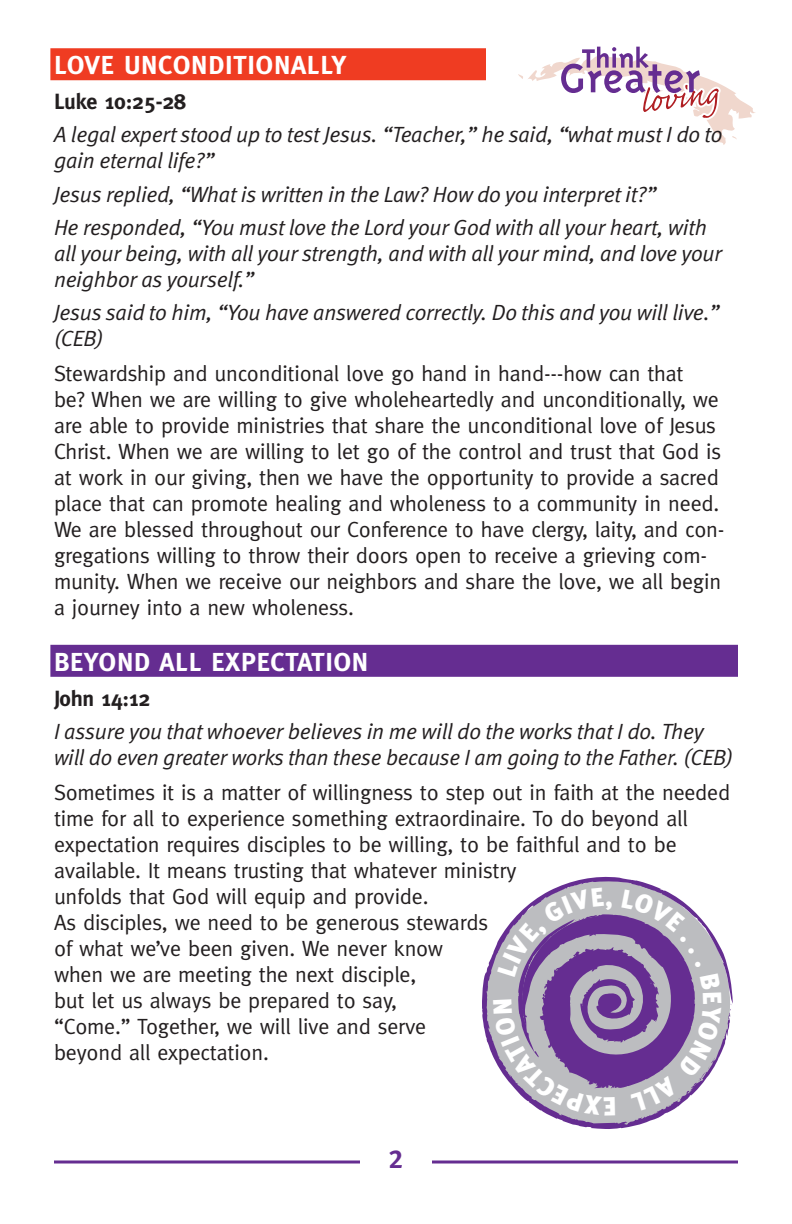
<style>
.page{position:relative;width:792px;height:1224px;background:#fff}
.page>*{position:absolute;margin:0;border:0;box-sizing:border-box;transform-origin:0 0}
.t1{font:700 26px "Meta";letter-spacing:.03em;color:#fff}
.t2{font:26px "Meta Plus Bold Caps";color:#652d91}
.t3{font:22px/26px "Meta";letter-spacing:-.01em;color:#231f20}
.t4{font:italic 22px/26px "Meta Normal";letter-spacing:-.01em;color:#231f20}
.t5{font:700 22px "Meta";letter-spacing:-.01em;color:#231f20}
</style>
<div class="page">
<svg style="left:54px;top:1160px;width:684px;height:4px;background:#8b61ac"></svg>
<div style="left:360px;top:1148px;width:72px;height:36px;background:#fff"></div>
<svg style="left:482px;top:876px;width:251px;height:253px"></svg>
<svg style="left:518px;top:47px;width:237px;height:98px"></svg>
<div style="left:50px;top:48px;width:436px;height:32px;background:#ef3c22"></div>
<div style="left:50px;top:645px;width:688px;height:32px;background:#652d91"></div>
<svg style="left:490px;top:888px;width:242px;height:228px;background:#a998ba"></svg>
<p class="t1" style="left:54px;top:50px;width:294px">LOVE UNCONDITIONALLY</p>
<p class="t5" style="left:54px;top:89px;width:133px">LUKE 10:25-28</p>
<p class="t4" style="left:54px;top:121px;width:670px">A legal expert stood up to test Jesus. “Teacher,” he said, “what must I do to gain eternal life?”</p>
<p class="t4" style="left:54px;top:177px;width:654px;line-height:33.2px">Jesus replied, “What is written in the Law? How do you interpret it?”<br>He responded, “You must love the Lord your God with all your heart, with</p>
<p class="t4" style="left:54px;top:240px;width:670px">all your being, with all your strength, and with all your mind, and love your neighbor as yourself.”</p>
<p class="t4" style="left:54px;top:299px;width:667px">Jesus said to him, “You have answered correctly. Do this and you will live.” (CEB)</p>
<p class="t3" style="left:54px;top:360px;width:672px">Stewardship and unconditional love go hand in hand---how can that<br>be? When we are willing to give wholeheartedly and unconditionally, we are able to provide ministries that share the unconditional love of Jesus Christ. When we are willing to let go of the control and trust that God is at work in our giving, then we have the opportunity to provide a sacred place that can promote healing and wholeness to a community in need.<br>We are blessed throughout our Conference to have clergy, laity, and con&shy;gregations willing to throw their doors open to receive a grieving com&shy;munity. When we receive our neighbors and share the love, we all begin a journey into a new wholeness.</p>
<p class="t1" style="left:54px;top:647px;width:121px">BEYOND ALL</p>
<p class="t1" style="left:211px;top:647px;width:158px">EXPECTATION</p>
<p class="t5" style="left:54px;top:685px;width:98px">JOHN 14:12</p>
<p class="t4" style="left:54px;top:718px;width:680px">I assure you that whoever believes in me will do the works that I do. They will do even greater works than these because I am going to the Father. (CEB)</p>
<p class="t3" style="left:54px;top:779px;width:678px">Sometimes it is a matter of willingness to step out in faith at the needed time for all to experience something extraordinaire. To do beyond all expectation requires disciples to be willing, to be faithful and to be available. It means trusting that whatever ministry<br>unfolds that God will equip and provide.<br>As disciples, we need to be generous stewards<br>of what we’ve been given. We never know<br>when we are meeting the next disciple,<br>but let us always be prepared to say,<br>“Come.” Together, we will live and serve<br>beyond all expectation.</p>
<p class="t2" style="left:389px;top:1144px;width:16px">2</p>
</div>
